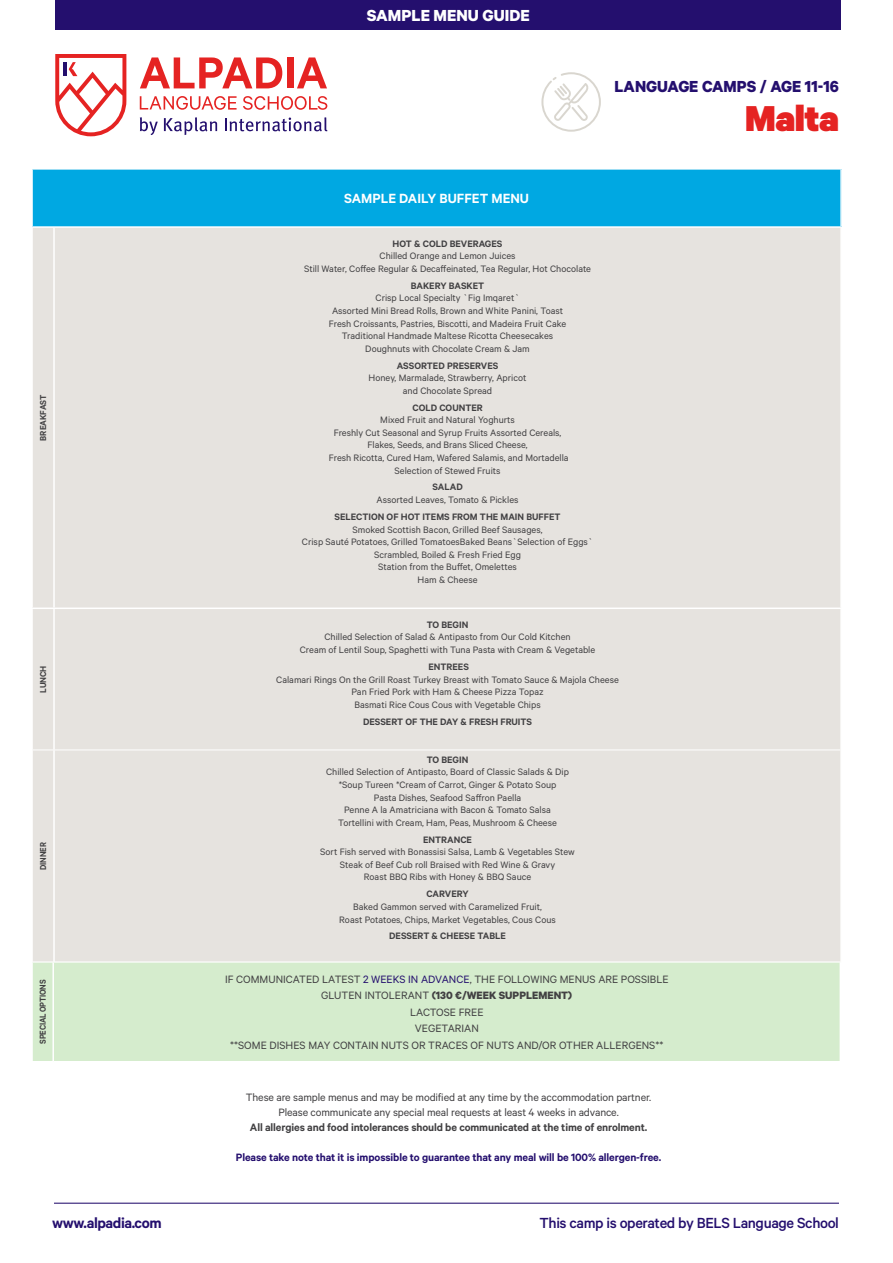
<style>
.page{position:relative;width:893px;height:1263px;background:#fff}
.page>*{position:absolute;margin:0;border:0;box-sizing:border-box;transform-origin:0 0}
.t1{font:900 40.5px "Calibre";letter-spacing:-.01em;color:#e52322}
.t2{font:700 18px "Calibre";color:#240f6e}
.t3{font:700 18px "Calibre";color:#fff}
.t4{font:500 16.5px "Calibre";letter-spacing:-.025em;color:#240f6e}
.t5{font:600 16.5px "Calibre";letter-spacing:-.025em;color:#240f6e}
.t6{font:600 15px "Calibre";color:#fff}
.t7{font:12px/16.5px "Calibre";letter-spacing:-.01em;color:#414042;text-align:center}
.t8{font:600 12px "Calibre";letter-spacing:-.01em;color:#240f6e}
.t9{font:600 12px "Calibre";letter-spacing:-.01em;color:#414042}
.t10{font:10.5px/12.6px "Calibre";color:#414042;text-align:center}
.t11{font:600 10.5px "Calibre";color:#414042}
.t12{font:600 9.75px "Calibre";letter-spacing:-.02em;color:#414042;scale:.9 1}
.t13{font:600 9.75px "Calibre";letter-spacing:-.02em;color:#414042;scale:.95 1}
.s1{color:#240f6e}
.s2{font-weight:700}
</style>
<div class="page">
<div style="left:55px;top:0;width:786px;height:29px;background:#240f6e"></div>
<svg style="left:541px;top:72px;width:60px;height:60px"></svg>
<hr style="left:54px;top:1203px;width:785px;height:1px;background:#240f6e">
<div style="left:32px;top:169px;width:809px;height:58px;background:#00a8e2"></div>
<div style="left:33px;top:228px;width:807px;height:734px;background:#e6e3df"></div>
<hr style="left:840px;top:169px;width:2px;height:57px;background:#fff">
<hr style="left:54px;top:226px;width:788px;height:2px;background:#fff">
<hr style="left:53px;top:228px;width:2px;height:379px;background:#fff">
<hr style="left:54px;top:607px;width:788px;height:2px;background:#fff">
<hr style="left:53px;top:609px;width:2px;height:140px;background:#fff">
<hr style="left:31px;top:169px;width:2px;height:57px;background:#fff">
<hr style="left:53px;top:750px;width:2px;height:212px;background:#fff">
<svg style="left:33px;top:749px;width:21px;height:1px"></svg>
<hr style="left:54px;top:749px;width:786px;height:1px;background:#fff">
<hr style="left:31px;top:226px;width:23px;height:2px;background:#fff">
<hr style="left:31px;top:607px;width:23px;height:2px;background:#fff">
<svg style="left:32px;top:169px;width:22px;height:1px"></svg>
<hr style="left:54px;top:169px;width:788px;height:1px;background:#fff">
<div style="left:33px;top:963px;width:807px;height:98px;background:#d5eccd"></div>
<hr style="left:52px;top:962px;width:2px;height:99px;background:#fff">
<svg style="left:32px;top:962px;width:21px;height:1px"></svg>
<svg style="left:55px;top:54px;width:71px;height:82px"></svg>
<svg style="left:140px;top:117px;width:18px;height:18px"></svg>
<svg style="left:164px;top:117px;width:53px;height:18px"></svg>
<svg style="left:225px;top:117px;width:102px;height:14px"></svg>
<svg style="left:140px;top:57px;width:142px;height:31px"></svg>
<div style="left:287px;top:57px;width:6px;height:31px;background:#e52322"></div>
<svg style="left:297px;top:57px;width:30px;height:31px"></svg>
<svg style="left:140px;top:96px;width:97px;height:14px"></svg>
<svg style="left:243px;top:96px;width:84px;height:14px"></svg>
<p class="t13" style="left:37px;top:441px;width:50px;rotate:-90deg">BREAKFAST</p>
<p class="t13" style="left:37px;top:693px;width:30px;rotate:-90deg">LUNCH</p>
<p class="t12" style="left:37px;top:870px;width:32px;rotate:-90deg">DINNER</p>
<h2 class="t3" style="left:367px;top:4px;width:164px">SAMPLE MENU GUIDE</h2>
<h2 class="t2" style="left:615px;top:76px;width:226px">LANGUAGE CAMPS / AGE 11-16</h2>
<h1 class="t1" style="left:745px;top:93px;width:95px">Malta</h1>
<h3 class="t6" style="left:344px;top:189px;width:186px">SAMPLE DAILY BUFFET MENU</h3>
<p class="t11" style="left:393px;top:237px;width:111px">HOT &amp; COLD BEVERAGES</p>
<p class="t10" style="left:304px;top:249px;width:289px">Chilled Orange and Lemon Juices<br>Still Water, Coffee Regular &amp; Decaffeinated, Tea Regular, Hot Chocolate</p>
<p class="t11" style="left:411px;top:279px;width:75px">BAKERY BASKET</p>
<p class="t10" style="left:329px;top:291px;width:239px">Crisp Local Specialty `Fig Imqaret`<br>Assorted Mini Bread Rolls, Brown and White Panini, Toast Fresh Croissants, Pastries, Biscotti, and Madeira Fruit Cake Traditional Handmade Maltese Ricotta Cheesecakes Doughnuts with Chocolate Cream &amp; Jam</p>
<p class="t11" style="left:397px;top:359px;width:103px">ASSORTED PRESERVES</p>
<p class="t10" style="left:369px;top:371px;width:159px">Honey, Marmalade, Strawberry, Apricot and Chocolate Spread</p>
<p class="t11" style="left:412px;top:401px;width:72px">COLD COUNTER</p>
<p class="t10" style="left:329px;top:413px;width:241px">Mixed Fruit and Natural Yoghurts<br>Freshly Cut Seasonal and Syrup Fruits Assorted Cereals, Flakes, Seeds, and Brans Sliced Cheese,<br>Fresh Ricotta, Cured Ham, Wafered Salamis, and Mortadella Selection of Stewed Fruits</p>
<p class="t11" style="left:432px;top:481px;width:32px">SALAD</p>
<p class="t10" style="left:377px;top:493px;width:143px">Assorted Leaves, Tomato &amp; Pickles</p>
<p class="t11" style="left:335px;top:510px;width:227px">SELECTION OF HOT ITEMS FROM THE MAIN BUFFET</p>
<p class="t10" style="left:302px;top:523px;width:293px">Smoked Scottish Bacon, Grilled Beef Sausages,<br>Crisp Sauté Potatoes, Grilled TomatoesBaked Beans`Selection of Eggs` Scrambled, Boiled &amp; Fresh Fried Egg<br>Station from the Buffet, Omelettes<br>Ham &amp; Cheese</p>
<p class="t11" style="left:427px;top:618px;width:43px">TO BEGIN</p>
<p class="t10" style="left:300px;top:630px;width:297px">Chilled Selection of Salad &amp; Antipasto from Our Cold Kitchen<br>Cream of Lentil Soup, Spaghetti with Tuna Pasta with Cream &amp; Vegetable</p>
<p class="t11" style="left:428px;top:660px;width:42px">ENTREES</p>
<p class="t10" style="left:276px;top:673px;width:344px">Calamari Rings On the Grill Roast Turkey Breast with Tomato Sauce &amp; Majola Cheese<br>Pan Fried Pork with Ham &amp; Cheese Pizza Topaz<br>Basmati Rice Cous Cous with Vegetable Chips</p>
<p class="t11" style="left:363px;top:715px;width:171px">DESSERT OF THE DAY &amp; FRESH FRUITS</p>
<p class="t11" style="left:427px;top:753px;width:43px">TO BEGIN</p>
<p class="t10" style="left:326px;top:765px;width:244px">Chilled Selection of Antipasto, Board of Classic Salads &amp; Dip *Soup Tureen *Cream of Carrot, Ginger &amp; Potato Soup<br>Pasta Dishes, Seafood Saffron Paella<br>Penne A la Amatriciana with Bacon &amp; Tomato Salsa Tortellini with Cream, Ham, Peas, Mushroom &amp; Cheese</p>
<p class="t11" style="left:423px;top:833px;width:50px">ENTRANCE</p>
<p class="t10" style="left:320px;top:845px;width:256px">Sort Fish served with Bonassisi Salsa, Lamb &amp; Vegetables Stew<br>Steak of Beef Cub roll Braised with Red Wine &amp; Gravy<br>Roast BBQ Ribs with Honey &amp; BBQ Sauce</p>
<p class="t11" style="left:426px;top:888px;width:44px">CARVERY</p>
<p class="t10" style="left:339px;top:900px;width:218px">Baked Gammon served with Caramelized Fruit,<br>Roast Potatoes, Chips, Market Vegetables, Cous Cous</p>
<p class="t11" style="left:389px;top:930px;width:118px">DESSERT &amp; CHEESE TABLE</p>
<p class="t12" style="left:37px;top:1044px;width:73px;rotate:-90deg">SPECIAL OPTIONS</p>
<p class="t7" style="left:225px;top:970px;width:445px">IF COMMUNICATED LATEST <span class="s1">2 WEEKS IN ADVANCE</span>, THE FOLLOWING MENUS ARE POSSIBLE GLUTEN INTOLERANT <span class="s2">(130 €/WEEK SUPPLEMENT)<br></span>LACTOSE FREE<br>VEGETARIAN<br>**SOME DISHES MAY CONTAIN NUTS OR TRACES OF NUTS AND/OR OTHER ALLERGENS**</p>
<p class="t7" style="left:246px;top:1089px;width:407px;line-height:15px">These are sample menus and may be modified at any time by the accommodation partner.<br>Please communicate any special meal requests at least 4 weeks in advance.</p>
<p class="t9" style="left:250px;top:1120px;width:399px">All allergies and food intolerances should be communicated at the time of enrolment.</p>
<p class="t8" style="left:236px;top:1150px;width:427px">Please take note that it is impossible to guarantee that any meal will be 100% allergen-free.</p>
<h3 class="t5" style="left:52px;top:1213px;width:111px">www.alpadia.com</h3>
<h3 class="t4" style="left:540px;top:1213px;width:301px">This camp is operated by BELS Language School</h3>
</div>
